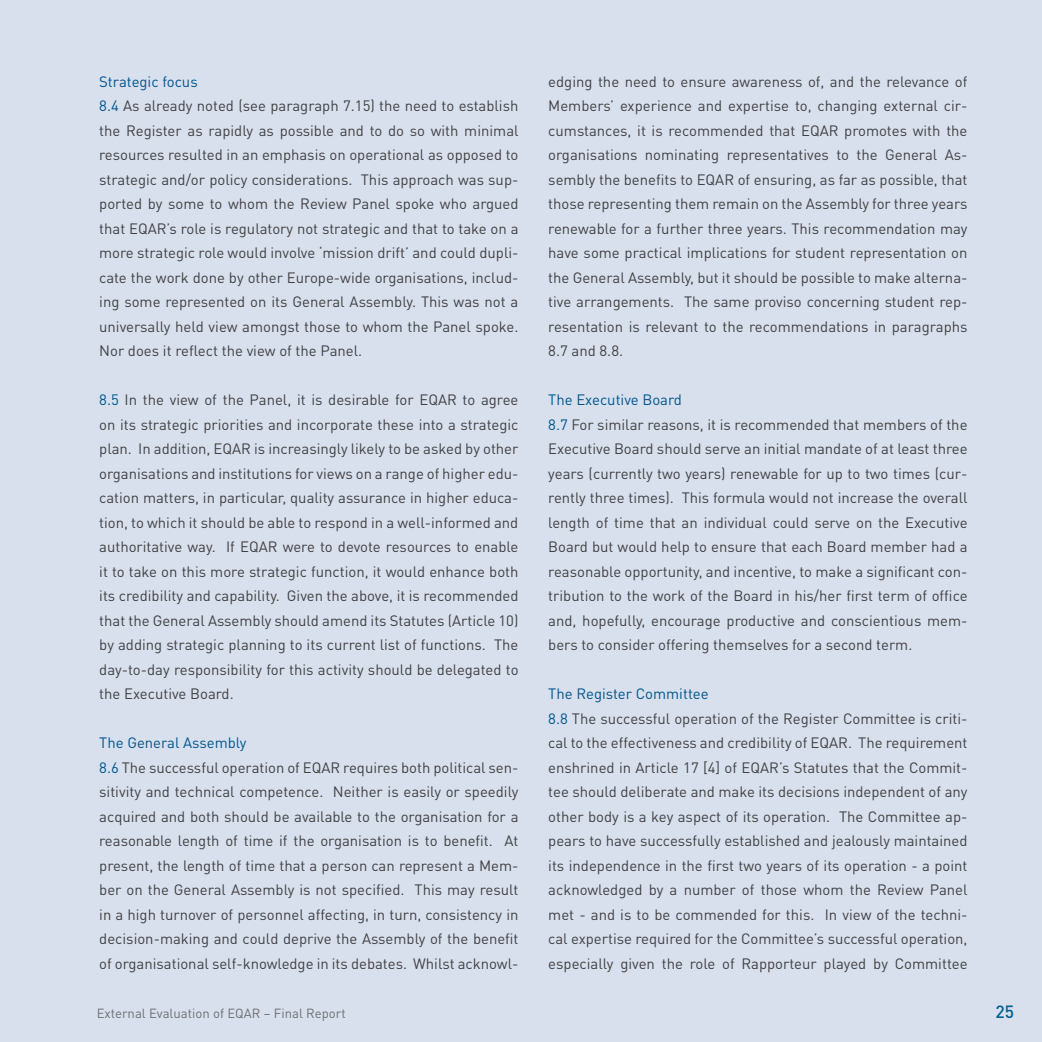
<style>
.page{position:relative;width:1042px;height:1042px;background:#fff}
.page>*{position:absolute;margin:0;border:0;box-sizing:border-box;transform-origin:0 0}
.t1{font:500 17.5px "DINOT";color:#005f94}
.t2{font:14.88px/24.5px "DINOT";color:#414042}
.t3{font:13.12px "DINOT";color:#6d6e71}
.s1{color:#00548b}
</style>
<div class="page">
<div style="left:0;top:0;width:1041px;height:1042px;background:#d8e0ed"></div>
<p class="t2" style="left:99px;top:68px;width:421px"><span class="s1">Strategic focus<br>8.4</span> As already noted (see paragraph 7.15) the need to establish the Register as rapidly as possible and to do so with minimal resources resulted in an emphasis on operational as opposed to strategic and/or policy considerations. This approach was sup&shy;ported by some to whom the Review Panel spoke who argued that EQAR’s role is regulatory not strategic and that to take on a more strategic role would involve ‘mission drift’ and could dupli&shy;cate the work done by other Europe-wide organisations, includ&shy;ing some represented on its General Assembly. This was not a universally held view amongst those to whom the Panel spoke.<br>Nor does it reflect the view of the Panel.</p>
<p class="t2" style="left:99px;top:387px;width:421px;text-align:justify"><span class="s1">8.5</span> In the view of the Panel, it is desirable for EQAR to agree on its strategic priorities and incorporate these into a strategic plan. In addition, EQAR is increasingly likely to be asked by other organisations and institutions for views on a range of higher edu&shy;cation matters, in particular, quality assurance in higher educa&shy;tion, to which it should be able to respond in a well-informed and authoritative way. If EQAR were to devote resources to enable it to take on this more strategic function, it would enhance both its credibility and capability. Given the above, it is recommended that the General Assembly should amend its Statutes (Article 10) by adding strategic planning to its current list of functions. The day-to-day responsibility for this activity should be delegated to the Executive Board.</p>
<p class="t2" style="left:99px;top:730px;width:421px"><span class="s1">The General Assembly<br>8.6</span> The successful operation of EQAR requires both political sen&shy;sitivity and technical competence. Neither is easily or speedily acquired and both should be available to the organisation for a reasonable length of time if the organisation is to benefit. At present, the length of time that a person can represent a Mem&shy;ber on the General Assembly is not specified. This may result in a high turnover of personnel affecting, in turn, consistency in decision-making and could deprive the Assembly of the benefit of organisational self-knowledge in its debates. Whilst acknowl-</p>
<p class="t2" style="left:548px;top:68px;width:421px;text-align:justify">edging the need to ensure awareness of, and the relevance of Members’ experience and expertise to, changing external cir&shy;cumstances, it is recommended that EQAR promotes with the organisations nominating representatives to the General As&shy;sembly the benefits to EQAR of ensuring, as far as possible, that those representing them remain on the Assembly for three years renewable for a further three years. This recommendation may have some practical implications for student representation on the General Assembly, but it should be possible to make alterna&shy;tive arrangements. The same proviso concerning student rep&shy;resentation is relevant to the recommendations in paragraphs 8.7 and 8.8.</p>
<p class="t2" style="left:548px;top:387px;width:421px"><span class="s1">The Executive Board<br>8.7</span> For similar reasons, it is recommended that members of the Executive Board should serve an initial mandate of at least three years (currently two years) renewable for up to two times (cur&shy;rently three times). This formula would not increase the overall length of time that an individual could serve on the Executive Board but would help to ensure that each Board member had a reasonable opportunity, and incentive, to make a significant con&shy;tribution to the work of the Board in his/her first term of office and, hopefully, encourage productive and conscientious mem&shy;bers to consider offering themselves for a second term.</p>
<p class="t2" style="left:548px;top:681px;width:421px"><span class="s1">The Register Committee<br>8.8</span> The successful operation of the Register Committee is criti&shy;cal to the effectiveness and credibility of EQAR. The requirement enshrined in Article 17 [4] of EQAR’s Statutes that the Commit&shy;tee should deliberate and make its decisions independent of any other body is a key aspect of its operation. The Committee ap&shy;pears to have successfully established and jealously maintained its independence in the first two years of its operation - a point acknowledged by a number of those whom the Review Panel met - and is to be commended for this. In view of the techni&shy;cal expertise required for the Committee’s successful operation, especially given the role of Rapporteur played by Committee</p>
<p class="t3" style="left:97px;top:1004px;width:250px">External Evaluation of EQAR – Final Report</p>
<p class="t1" style="left:995px;top:999px;width:20px">25</p>
<p class="t3" style="left:97px;top:1004px;width:116px">Annual Report 2011</p>
</div>
